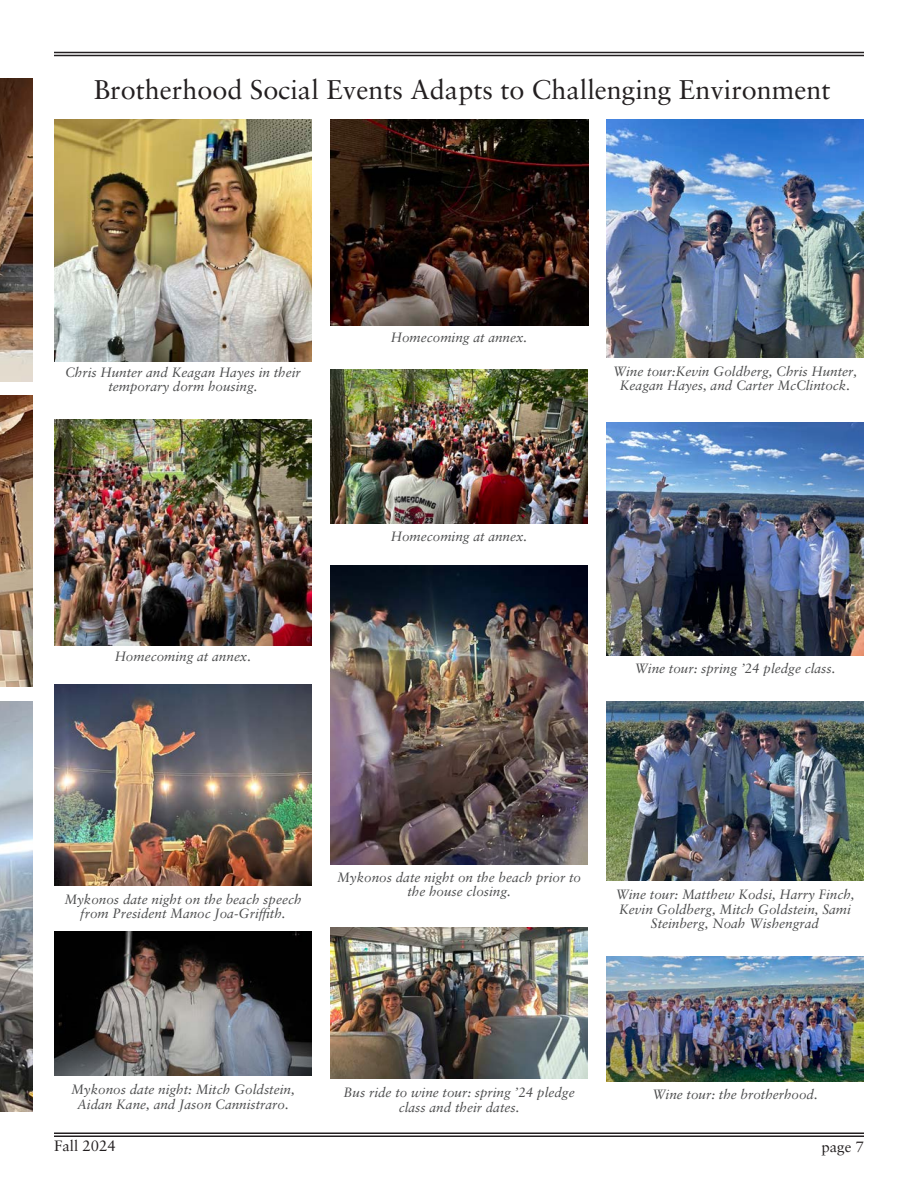
<style>
.page{position:relative;width:918px;height:1188px;background:#fff}
.page>*{position:absolute;margin:0;border:0;box-sizing:border-box;transform-origin:0 0}
.headline{font:27px "Sabon LT Pro";color:#231f20}
.t1{font:15px "Sabon LT Pro";color:#231f20}
.t2{font:italic 13.5px/14.2px "Sabon LT Pro";color:#4b4c4d;text-align:center}
</style>
<div class="page">
<hr style="left:54px;top:52px;width:810px;height:1px;background:#231f20">
<hr style="left:54px;top:55px;width:810px;height:1px;background:#231f20">
<hr style="left:54px;top:1133px;width:810px;height:1px;background:#231f20">
<hr style="left:54px;top:1136px;width:810px;height:1px;background:#231f20">
<img style="left:0;top:396px;width:32px;height:290px">
<img style="left:0;top:78px;width:32px;height:303px">
<img style="left:0;top:701px;width:32px;height:411px">
<img style="left:54px;top:119px;width:258px;height:242px">
<img style="left:54px;top:419px;width:258px;height:226px">
<img style="left:330px;top:119px;width:258px;height:206px">
<img style="left:330px;top:370px;width:258px;height:154px">
<img style="left:606px;top:119px;width:258px;height:239px">
<img style="left:606px;top:701px;width:258px;height:180px">
<img style="left:606px;top:956px;width:258px;height:126px">
<img style="left:606px;top:422px;width:258px;height:233px">
<img style="left:330px;top:566px;width:258px;height:299px">
<img style="left:330px;top:927px;width:258px;height:151px">
<img style="left:54px;top:684px;width:258px;height:201px">
<img style="left:54px;top:932px;width:258px;height:144px">
<p class="headline" style="left:94px;top:72px;width:738px">Brotherhood Social Events Adapts to Challenging Environment</p>
<p class="t2" style="left:65px;top:365px;width:237px">Chris Hunter and Keagan Hayes in their temporary dorm housing.</p>
<p class="t2" style="left:115px;top:649px;width:138px">Homecoming at annex.</p>
<p class="t2" style="left:391px;top:330px;width:138px">Homecoming at annex.</p>
<p class="t2" style="left:391px;top:528px;width:138px">Homecoming at annex.</p>
<p class="t2" style="left:613px;top:364px;width:246px">Wine tour:Kevin Goldberg, Chris Hunter,<br>Keagan Hayes, and Carter McClintock.</p>
<p class="t2" style="left:634px;top:661px;width:203px">Wine tour: spring ’24 pledge class.</p>
<p class="t2" style="left:64px;top:892px;width:239px">Mykonos date night on the beach speech from President Manoc Joa-Griffith.</p>
<p class="t2" style="left:337px;top:870px;width:245px">Mykonos date night on the beach prior to the house closing.</p>
<p class="t2" style="left:615px;top:887px;width:241px">Wine tour: Matthew Kodsi, Harry Finch,<br>Kevin Goldberg, Mitch Goldstein, Sami<br>Steinberg, Noah Wishengrad</p>
<p class="t2" style="left:71px;top:1082px;width:225px">Mykonos date night: Mitch Goldstein,<br>Aidan Kane, and Jason Cannistraro.</p>
<p class="t2" style="left:344px;top:1085px;width:233px">Bus ride to wine tour: spring ’24 pledge class and their dates.</p>
<p class="t2" style="left:652px;top:1087px;width:167px">Wine tour: the brotherhood.</p>
<p class="t1" style="left:54px;top:1136px;width:63px">Fall 2024</p>
<p class="t1" style="left:821px;top:1137px;width:44px">page 7</p>
</div>
